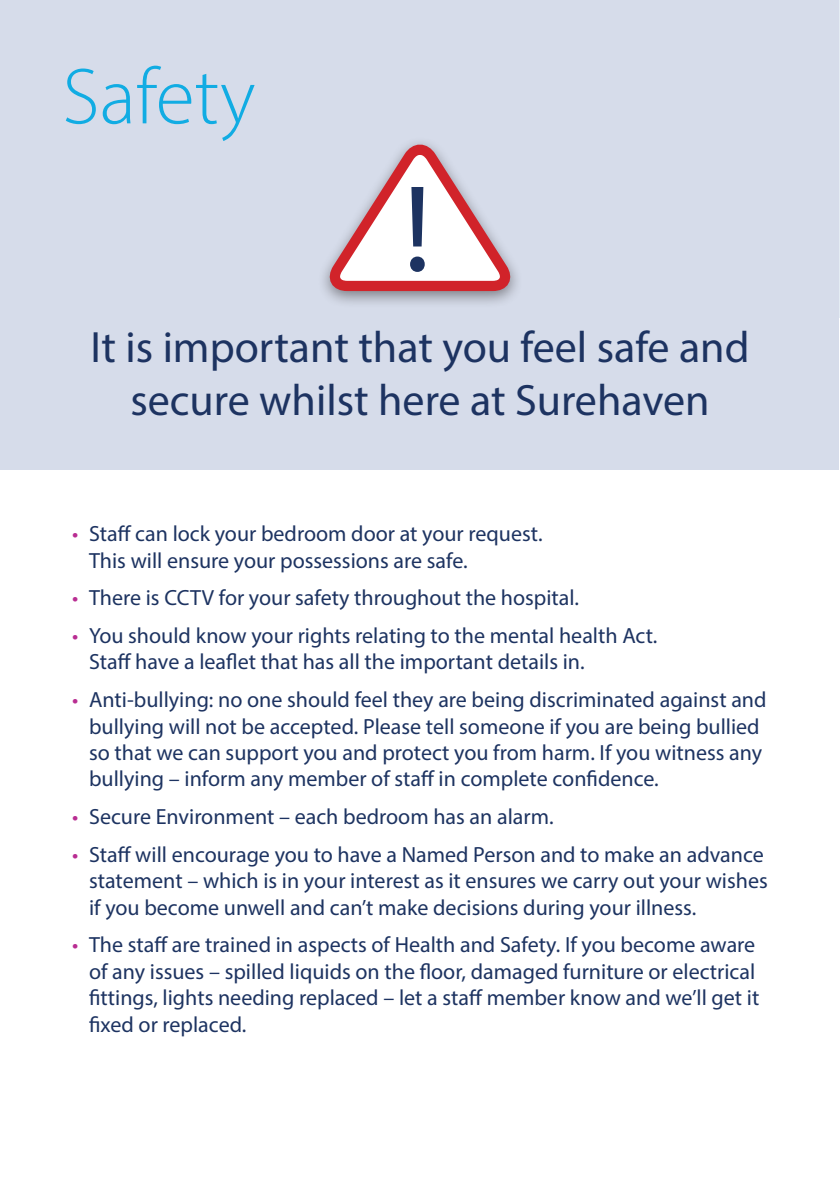
<style>
.page{position:relative;width:840px;height:1191px;background:#fff}
.page>*{position:absolute;margin:0;border:0;box-sizing:border-box;transform-origin:0 0}
.t1{font:124px "Myriad Pro";color:#1d3361}
.t2{font:300 80px "Myriad Pro";color:#11ace3}
.t3{font:44px/52.8px "Myriad Pro";color:#1d3361;text-align:center}
.t4{font:22px/26.4px "Myriad Pro";color:#1d3361}
.s1{color:#b92d92}
</style>
<div class="page">
<hr style="left:838px;top:0;width:1px;height:317px;background:#79a0c3">
<div style="left:0;top:0;width:838px;height:469px;background:#d6dcea"></div>
<div style="left:316px;top:135px;width:207px;height:173px;background:#231f20;opacity:.5"></div>
<svg style="left:317px;top:143px;width:197px;height:153px"></svg>
<h2 class="t2" style="left:62px;top:49px;width:194px">Safety</h2>
<h1 class="t1" style="left:403px;top:152px;width:30px">!</h1>
<h3 class="t3" style="left:90px;top:320px;width:660px">It is important that you feel safe and secure whilst here at Surehaven</h3>
<p class="t4" style="left:89px;top:520px;width:454px;text-indent:-17px"><span class="s1">•</span> Staff can lock your bedroom door at your request.<br>This will ensure your possessions are safe.</p>
<p class="t4" style="left:72px;top:584px;width:508px"><span class="s1">•</span> There is CCTV for your safety throughout the hospital.</p>
<p class="t4" style="left:89px;top:622px;width:569px;text-indent:-17px"><span class="s1">•</span> You should know your rights relating to the mental health Act.<br>Staff have a leaflet that has all the important details in.</p>
<p class="t4" style="left:89px;top:686px;width:678px;text-indent:-17px"><span class="s1">•</span> Anti-bullying: no one should feel they are being discriminated against and bullying will not be accepted. Please tell someone if you are being bullied so that we can support you and protect you from harm. If you witness any bullying – inform any member of staff in complete confidence.</p>
<p class="t4" style="left:72px;top:803px;width:483px"><span class="s1">•</span> Secure Environment – each bedroom has an alarm.</p>
<p class="t4" style="left:89px;top:841px;width:679px;text-indent:-17px"><span class="s1">•</span> Staff will encourage you to have a Named Person and to make an advance statement – which is in your interest as it ensures we carry out your wishes if you become unwell and can’t make decisions during your illness.</p>
<p class="t4" style="left:89px;top:931px;width:671px;text-indent:-17px"><span class="s1">•</span> The staff are trained in aspects of Health and Safety. If you become aware of any issues – spilled liquids on the floor, damaged furniture or electrical fittings, lights needing replaced – let a staff member know and we’ll get it fixed or replaced.</p>
</div>
